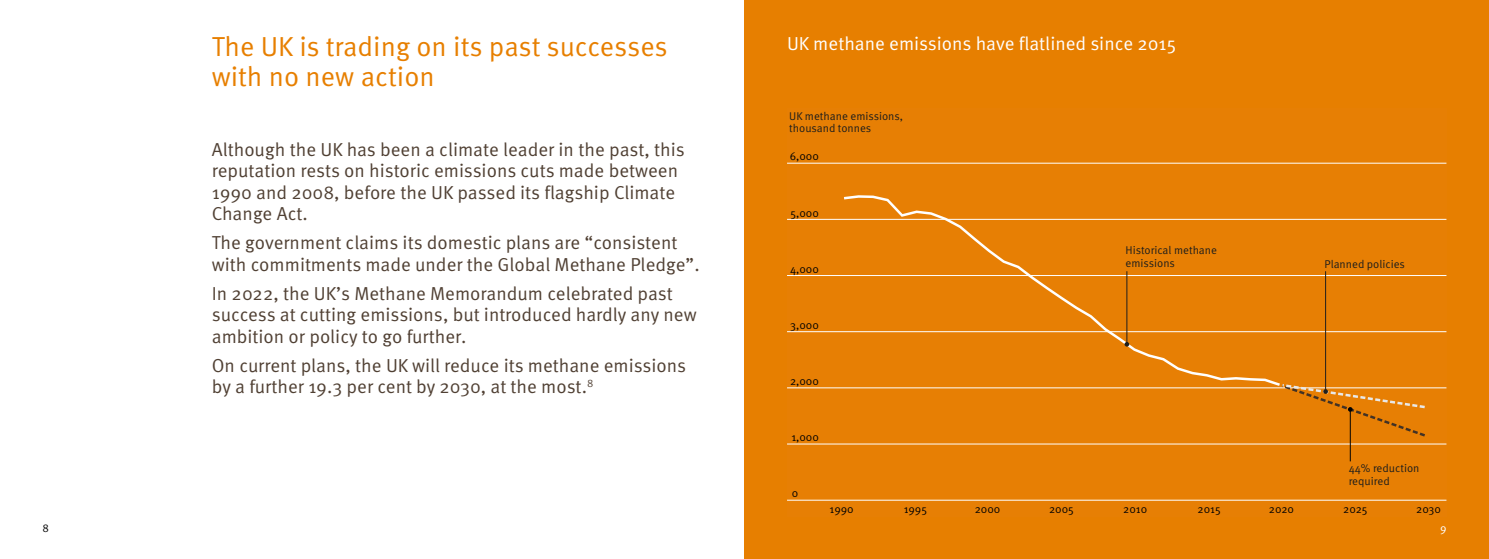
<style>
.page{position:relative;width:1489px;height:559px;background:#fff}
.page>*{position:absolute;margin:0;border:0;box-sizing:border-box;transform-origin:0 0}
.t1{font:27.5px/30px "Meta Pro Norm";color:#e77f00}
.t2{font:18.75px/21.2px "Meta Pro Norm";color:#504033}
.t3{font:18.75px "Meta Pro Norm";color:#fff}
.t4{font:11.25px/12.5px "Meta Pro Norm";color:#1e1e1c}
.t5{font:11.25px "Meta Pro Norm";color:#020203}
.t6{font:11.25px "Meta Pro Norm";color:#000}
.t7{font:11.25px "Meta Pro Norm";color:#fff}
</style>
<div class="page">
<div style="left:744px;top:0;width:744px;height:558px;background:#e77f00"></div>
<div style="left:787px;top:108px;width:659px;height:408px;background:#e77f04"></div>
<hr style="left:787px;top:499px;width:659px;height:1px;background:#fff">
<hr style="left:787px;top:443px;width:659px;height:1px;background:#fff">
<hr style="left:787px;top:387px;width:659px;height:1px;background:#fff">
<hr style="left:787px;top:331px;width:659px;height:1px;background:#fff">
<hr style="left:787px;top:275px;width:659px;height:1px;background:#fff">
<hr style="left:787px;top:219px;width:659px;height:1px;background:#fff">
<hr style="left:787px;top:163px;width:659px;height:1px;background:#fff">
<svg style="left:841px;top:195px;width:441px;height:191px"></svg>
<hr style="left:1126px;top:271px;width:1px;height:73px;background:#1e1e1c">
<svg style="left:1124px;top:341px;width:5px;height:5px"></svg>
<hr style="left:1325px;top:271px;width:1px;height:120px;background:#1e1e1c">
<hr style="left:1349px;top:409px;width:1px;height:52px;background:#020203">
<svg style="left:1278px;top:382px;width:149px;height:56px"></svg>
<h1 class="t1" style="left:212px;top:30px;width:457px">The UK is trading on its past successes with no new action</h1>
<p class="t2" style="left:212px;top:138px;width:474px">Although the UK has been a climate leader in the past, this reputation rests on historic emissions cuts made between 1990 and 2008, before the UK passed its flagship Climate Change Act.</p>
<p class="t2" style="left:212px;top:231px;width:489px">The government claims its domestic plans are “consistent with commitments made under the Global Methane Pledge”.</p>
<p class="t2" style="left:212px;top:281px;width:486px">In 2022, the UK’s Methane Memorandum celebrated past success at cutting emissions, but introduced hardly any new ambition or policy to go further.</p>
<p class="t2" style="left:212px;top:353px;width:476px">On current plans, the UK will reduce its methane emissions by a further 19.3 per cent by 2030, at the most.<sup>8</sup></p>
<p class="t3" style="left:787px;top:29px;width:390px">UK methane emissions have flatlined since 2015</p>
<p class="t4" style="left:789px;top:109px;width:115px">UK methane emissions, thousand tonnes</p>
<p class="t5" style="left:789px;top:148px;width:31px">6,000</p>
<p class="t5" style="left:790px;top:204px;width:30px">5,000</p>
<p class="t5" style="left:790px;top:260px;width:30px">4,000</p>
<p class="t5" style="left:790px;top:316px;width:30px">3,000</p>
<p class="t5" style="left:790px;top:372px;width:30px">2,000</p>
<p class="t4" style="left:1125px;top:243px;width:93px">Historical methane emissions</p>
<p class="t4" style="left:1324px;top:256px;width:82px">Planned policies</p>
<p class="t5" style="left:791px;top:428px;width:29px">1,000</p>
<p class="t5" style="left:791px;top:484px;width:8px">0</p>
<p class="t4" style="left:1348px;top:461px;width:72px">44% reduction required</p>
<p class="t5" style="left:829px;top:500px;width:26px">1990</p>
<p class="t5" style="left:903px;top:500px;width:25px">1995</p>
<p class="t5" style="left:974px;top:500px;width:27px">2000</p>
<p class="t5" style="left:1048px;top:500px;width:26px">2005</p>
<p class="t5" style="left:1123px;top:500px;width:26px">2010</p>
<p class="t5" style="left:1197px;top:500px;width:25px">2015</p>
<p class="t5" style="left:1268px;top:500px;width:27px">2020</p>
<p class="t5" style="left:1342px;top:500px;width:26px">2025</p>
<p class="t5" style="left:1415px;top:500px;width:26px">2030</p>
<p class="t6" style="left:43px;top:519px;width:8px">8</p>
<p class="t7" style="left:1439px;top:519px;width:8px">9</p>
</div>
